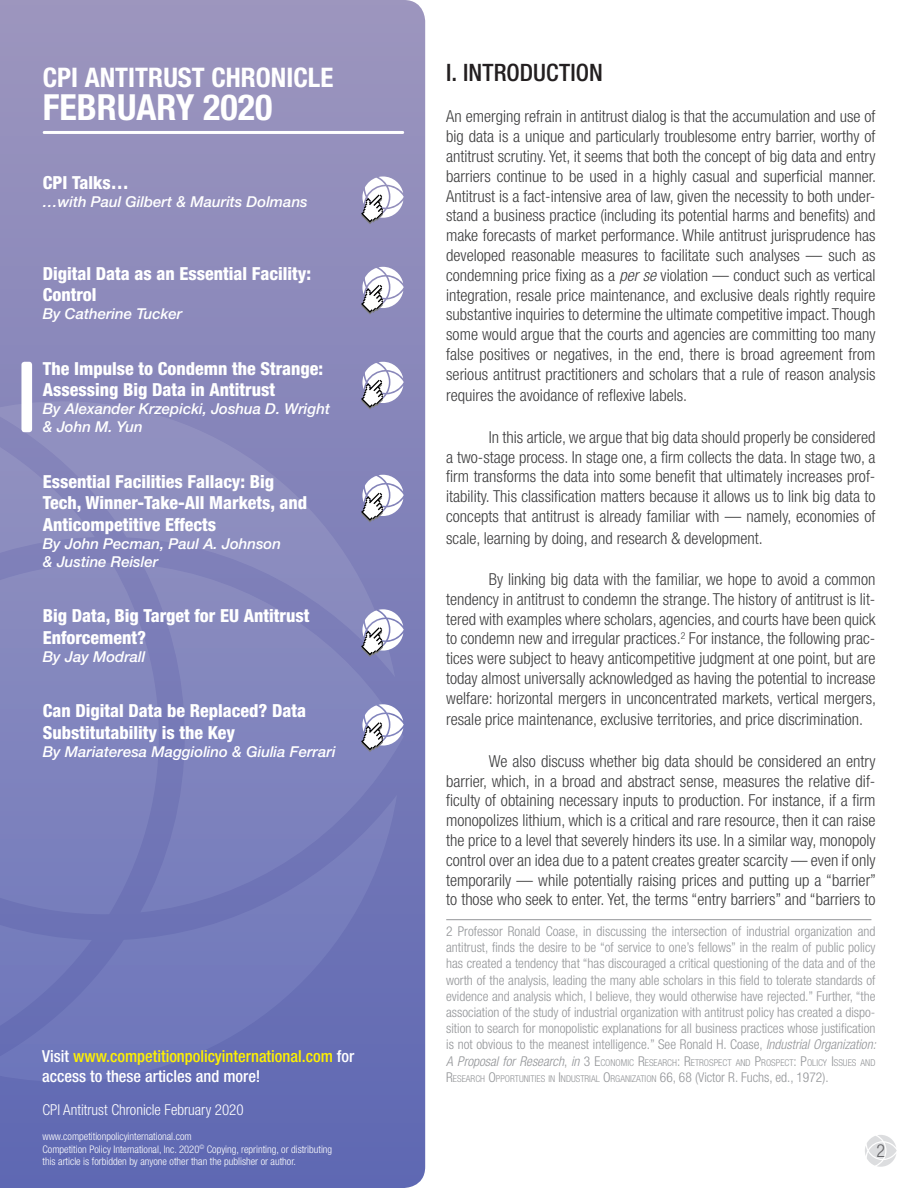
<style>
.page{position:relative;width:918px;height:1188px;background:#fff}
.page>*{position:absolute;margin:0;border:0;box-sizing:border-box;transform-origin:0 0}
.Body_Text{font:700 condensed 36px "Helvetica Neue LT Std";color:#fff}
.Body_Text-2{font:700 condensed 27px "Helvetica Neue LT Std";color:#fff}
.No_Spacing{font:500 condensed 24px "Helvetica Neue LT Std";letter-spacing:.005em;color:#231f20}
.t1{font:800 condensed 18px/21.6px "Helvetica Neue LT Std";color:#fff}
.t2{font:300 condensed 18px "Helvetica Neue LT Std";color:#636366}
.No_Spacing-2{font:300 condensed 16.5px/19.8px "Helvetica Neue LT Std";color:#3e3e3f;text-align:justify}
.Body_Text-3{font:500 condensed 16.5px/19.8px "Helvetica Neue LT Std";color:#fff101}
.t3{font:italic 500 15px "Helvetica Neue LT Std";color:#fff}
.t4{font:300 condensed 15px "Helvetica Neue LT Std";color:#fff}
.Note{font:300 condensed 13.5px/16.2px "Helvetica Neue LT Std";color:#939598;text-align:justify}
.t5{font:300 condensed 10.5px "Helvetica Neue LT Std";color:#fff}
.Note-2{font:300 condensed 9.45px/16.2px "Helvetica Neue LT Std";color:#939598}
.s1{color:#fff}
.s2{font-style:italic}
.s3{font-style:italic;font-size:13.5px}
.s4{font-size:13.5px}
</style>
<div class="page">
<svg style="left:0;top:0;width:425px;height:1188px;background:#8685b9"></svg>
<svg style="left:865px;top:1135px;width:32px;height:32px"></svg>
<div style="left:0;top:677px;width:140px;height:118px;background:#8184be"></div>
<svg style="left:0;top:795px;width:397px;height:287px;background:#6e75b8"></svg>
<svg style="left:0;top:401px;width:395px;height:276px;background:#8989bc"></svg>
<svg style="left:140px;top:565px;width:264px;height:347px;background:#7d81bb"></svg>
<svg style="left:0;top:421px;width:95px;height:292px;background:#8789bd"></svg>
<svg style="left:0;top:768px;width:92px;height:289px;background:#747bba"></svg>
<hr style="left:446px;top:919px;width:425px;height:1px;background:#939598">
<hr style="left:43px;top:131px;width:361px;height:3px;background:#fff;border-radius:2px">
<div style="left:21px;top:362px;width:11px;height:70px;background:#fff;border-radius:3px"></div>
<svg style="left:361px;top:176px;width:43px;height:48px"></svg>
<svg style="left:361px;top:267px;width:43px;height:48px"></svg>
<svg style="left:361px;top:362px;width:43px;height:48px"></svg>
<svg style="left:361px;top:475px;width:43px;height:48px"></svg>
<svg style="left:361px;top:609px;width:43px;height:48px"></svg>
<svg style="left:361px;top:704px;width:43px;height:48px"></svg>
<p class="Body_Text-2" style="left:43px;top:61px;width:292px">CPI ANTITRUST CHRONICLE</p>
<p class="Body_Text" style="left:43px;top:86px;width:231px">FEBRUARY 2020</p>
<p class="t1" style="left:43px;top:172px;width:88px">CPI Talks…</p>
<p class="t3" style="left:43px;top:193px;width:267px">…with Paul Gilbert &amp; Maurits Dolmans</p>
<p class="t1" style="left:43px;top:262px;width:270px">Digital Data as an Essential Facility:<br>Control</p>
<p class="t3" style="left:43px;top:305px;width:141px">By Catherine Tucker</p>
<p class="t1" style="left:43px;top:357px;width:282px">The Impulse to Condemn the Strange:<br>Assessing Big Data in Antitrust</p>
<p class="t3" style="left:43px;top:400px;width:289px">By Alexander Krzepicki, Joshua D. Wright</p>
<p class="t3" style="left:43px;top:418px;width:102px">&amp; John M. Yun</p>
<p class="t1" style="left:43px;top:470px;width:266px">Essential Facilities Fallacy: Big<br>Tech, Winner-Take-All Markets, and<br>Anticompetitive Effects</p>
<p class="t3" style="left:43px;top:535px;width:240px">By John Pecman, Paul A. Johnson</p>
<p class="t3" style="left:43px;top:553px;width:117px">&amp; Justine Reisler</p>
<p class="t1" style="left:43px;top:605px;width:268px">Big Data, Big Target for EU Antitrust<br>Enforcement?</p>
<p class="t3" style="left:43px;top:648px;width:104px">By Jay Modrall</p>
<p class="t1" style="left:43px;top:700px;width:265px">Can Digital Data be Replaced? Data<br>Substitutability is the Key</p>
<p class="t3" style="left:43px;top:743px;width:294px">By Mariateresa Maggiolino &amp; Giulia Ferrari</p>
<p class="Body_Text-3" style="left:42px;top:1046px;width:313px"><span class="s1">Visit</span> www.competitionpolicyinternational.com <span class="s1">for access to these articles and more!</span></p>
<p class="t4" style="left:43px;top:1101px;width:203px">CPI Antitrust Chronicle February 2020</p>
<p class="t5" style="left:43px;top:1130px;width:151px">www.competitionpolicyinternational.com</p>
<p class="t5" style="left:43px;top:1143px;width:291px">Competition Policy International, Inc. 2020<sup>©</sup> Copying, reprinting, or distributing</p>
<p class="t5" style="left:43px;top:1156px;width:255px">this article is forbidden by anyone other than the publisher or author.</p>
<p class="No_Spacing" style="left:446px;top:58px;width:158px">I. INTRODUCTION</p>
<p class="No_Spacing-2" style="left:446px;top:106px;width:431px">An emerging refrain in antitrust dialog is that the accumulation and use of big data is a unique and particularly troublesome entry barrier, worthy of antitrust scrutiny. Yet, it seems that both the concept of big data and entry barriers continue to be used in a highly casual and superficial manner.<br>Antitrust is a fact-intensive area of law, given the necessity to both under&shy;stand a business practice (including its potential harms and benefits) and make forecasts of market performance. While antitrust jurisprudence has developed reasonable measures to facilitate such analyses — such as condemning price fixing as a <span class="s2">per se</span> violation — conduct such as vertical integration, resale price maintenance, and exclusive deals rightly require substantive inquiries to determine the ultimate competitive impact. Though some would argue that the courts and agencies are committing too many false positives or negatives, in the end, there is broad agreement from serious antitrust practitioners and scholars that a rule of reason analysis</p>
<p class="No_Spacing-2" style="left:446px;top:385px;width:242px">requires the avoidance of reflexive labels.</p>
<p class="No_Spacing-2" style="left:446px;top:427px;width:431px;text-indent:43px">In this article, we argue that big data should properly be considered a two-stage process. In stage one, a firm collects the data. In stage two, a firm transforms the data into some benefit that ultimately increases prof&shy;itability. This classification matters because it allows us to link big data to concepts that antitrust is already familiar with — namely, economies of</p>
<p class="No_Spacing-2" style="left:446px;top:528px;width:318px">scale, learning by doing, and research &amp; development.</p>
<p class="No_Spacing-2" style="left:446px;top:569px;width:431px;text-indent:43px">By linking big data with the familiar, we hope to avoid a common tendency in antitrust to condemn the strange. The history of antitrust is lit&shy;tered with examples where scholars, agencies, and courts have been quick to condemn new and irregular practices.<sup>2</sup> For instance, the following prac&shy;tices were subject to heavy anticompetitive judgment at one point, but are today almost universally acknowledged as having the potential to increase welfare: horizontal mergers in unconcentrated markets, vertical mergers,</p>
<p class="No_Spacing-2" style="left:446px;top:709px;width:418px">resale price maintenance, exclusive territories, and price discrimination.</p>
<p class="No_Spacing-2" style="left:446px;top:751px;width:431px;text-indent:43px">We also discuss whether big data should be considered an entry barrier, which, in a broad and abstract sense, measures the relative dif&shy;ficulty of obtaining necessary inputs to production. For instance, if a firm monopolizes lithium, which is a critical and rare resource, then it can raise the price to a level that severely hinders its use. In a similar way, monopoly control over an idea due to a patent creates greater scarcity — even if only temporarily — while potentially raising prices and putting up a “barrier” to those who seek to enter. Yet, the terms “entry barriers” and “barriers to</p>
<p class="Note" style="left:446px;top:923px;width:431px">2 Professor Ronald Coase, in discussing the intersection of industrial organization and antitrust, finds the desire to be “of service to one’s fellows” in the realm of public policy has created a tendency that “has discouraged a critical questioning of the data and of the worth of the analysis, leading the many able scholars in this field to tolerate standards of evidence and analysis which, I believe, they would otherwise have rejected.” Further, “the association of the study of industrial organization with antitrust policy has created a dispo&shy;sition to search for monopolistic explanations for all business practices whose justification is not obvious to the meanest intelligence.” See Ronald H. Coase, <span class="s2">Industrial Organization:</span></p>
<p class="Note-2" style="left:446px;top:1054px;width:431px"><span class="s3">A Proposal for Research</span><span class="s4">,</span> <span class="s3">in</span> <span class="s4">3</span> <span class="s4">E</span>CONOMIC <span class="s4">R</span>ESEARCH<span class="s4">: R</span>ETROSPECT AND <span class="s4">P</span>ROSPECT<span class="s4">: P</span>OLICY <span class="s4">I</span> SSUES AND<br><span class="s4">R</span>ESEARCH <span class="s4">O</span>PPORTUNITIES IN <span class="s4">I</span> NDUSTRIAL <span class="s4">O</span>RGANIZATION <span class="s4">66, 68 (Victor R. Fuchs, ed., 1972).</span></p>
<p class="t2" style="left:876px;top:1141px;width:10px">2</p>
</div>
